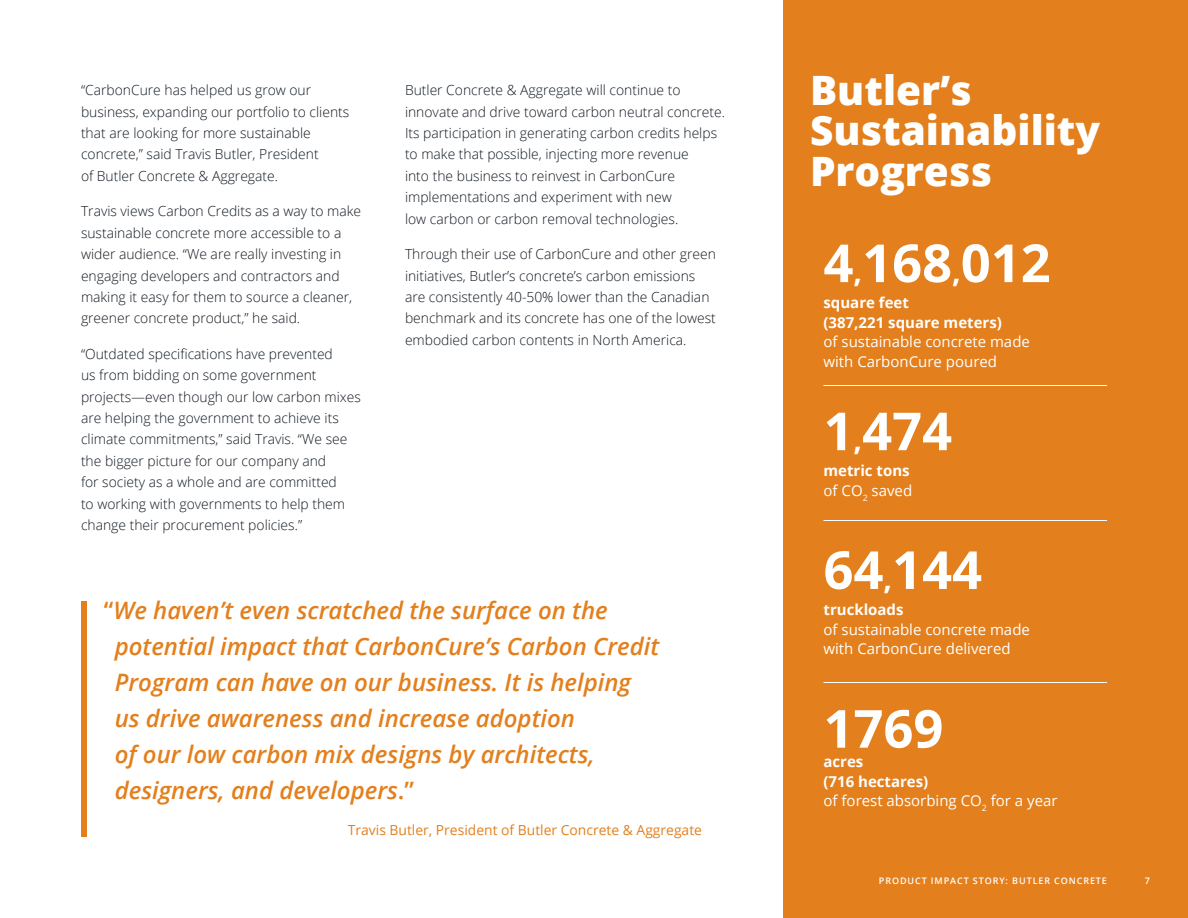
<style>
.page{position:relative;width:1188px;height:918px;background:#fff}
.page>*{position:absolute;margin:0;border:0;box-sizing:border-box;transform-origin:0 0}
.t1{font:700 52.5px "Open Sans";color:#fff}
.t2{font:800 40.5px/40.5px "Open Sans";color:#fff}
.t3{font:italic 600 24px/36px "Open Sans";color:#e37f1c}
.t4{font:15px/19.5px "Open Sans";color:#fff}
.t5{font:700 15px/19.5px "Open Sans";color:#fff}
.t6{font:300 13.8px/21.5px "Open Sans";color:#101820}
.t7{font:13.8px "Open Sans";color:#e37f1c}
.t8{font:600 9px "Open Sans";letter-spacing:.1em;color:#fff}
.s1{font-style:normal}
.s2{font-size:30px}
.s3{font-weight:400}
.s4{font-weight:700}
</style>
<div class="page">
<div style="left:783px;top:0;width:405px;height:918px;background:#e37f1c"></div>
<hr style="left:824px;top:385px;width:283px;height:1px;background:#fff">
<hr style="left:824px;top:520px;width:283px;height:1px;background:#fff">
<hr style="left:824px;top:682px;width:283px;height:1px;background:#fff">
<div style="left:81px;top:601px;width:5px;height:236px;background:#e37f1c"></div>
<p class="t6" style="left:81px;top:81px;width:270px">“CarbonCure has helped us grow our business, expanding our portfolio to clients that are looking for more sustainable concrete,” said Travis Butler, President<br>of Butler Concrete &amp; Aggregate.</p>
<p class="t6" style="left:81px;top:202px;width:282px">Travis views Carbon Credits as a way to make sustainable concrete more accessible to a wider audience. “We are really investing in engaging developers and contractors and making it easy for them to source a cleaner, greener concrete product,” he said.</p>
<p class="t6" style="left:81px;top:343px;width:281px">“Outdated speci昀椀cations have prevented<br>us from bidding on some government projects—even though our low carbon mixes are helping the government to achieve its climate commitments,” said Travis. “We see the bigger picture for our company and<br>for society as a whole and are committed<br>to working with governments to help them change their procurement policies.”</p>
<p class="t6" style="left:405px;top:81px;width:322px">Butler Concrete &amp; Aggregate will continue to innovate and drive toward carbon neutral concrete.<br>Its participation in generating carbon credits helps to make that possible, injecting more revenue<br>into the business to reinvest in CarbonCure implementations and experiment with new<br>low carbon or carbon removal technologies.</p>
<p class="t6" style="left:405px;top:245px;width:313px">Through their use of CarbonCure and other green initiatives, Butler’s concrete’s carbon emissions are consistently 40-50% lower than the Canadian benchmark and its concrete has one of the lowest embodied carbon contents in North America.</p>
<p class="t3" style="left:115px;top:595px;width:546px;text-indent:-11px"><span class="s1">“</span>We haven’t even scratched the surface on the potential impact that CarbonCure’s Carbon Credit Program can have on our business. It is helping us drive awareness and increase adoption<br>of our low carbon mix designs by architects, designers, and developers<span class="s1">.”</span></p>
<p class="t7" style="left:348px;top:821px;width:356px">Travis Butler, President of Butler Concrete &amp; Aggregate</p>
<h2 class="t2" style="left:810px;top:74px;width:292px">Butler’s<br>Sustainability<br>Progress</h2>
<h1 class="t1" style="left:824px;top:242px;width:229px">4<span class="s2">,</span>168<span class="s2">,</span>012</h1>
<p class="t5" style="left:823px;top:295px;width:180px">square feet<br>(387,221 square meters)</p>
<p class="t4" style="left:823px;top:334px;width:208px">of sustainable concrete made with CarbonCure poured</p>
<h1 class="t1" style="left:823px;top:410px;width:130px">1<span class="s2">,</span>474</h1>
<p class="t5" style="left:823px;top:463px;width:90px">metric tons <span class="s3">of CO</span><sub>2</sub> <span class="s3">saved</span></p>
<h1 class="t1" style="left:823px;top:549px;width:160px">64<span class="s2">,</span>144</h1>
<p class="t5" style="left:823px;top:602px;width:82px">truckloads</p>
<p class="t4" style="left:823px;top:621px;width:208px">of sustainable concrete made with CarbonCure delivered</p>
<h1 class="t1" style="left:823px;top:708px;width:121px">1769</h1>
<p class="t4" style="left:823px;top:753px;width:236px"><span class="s4">acres<br>(716 hectares)<br></span>of forest absorbing CO<sub>2</sub> for a year</p>
<p class="t8" style="left:879px;top:877px;width:230px">PRODUCT IMPACT STORY: BUTLER CONCRETE</p>
<p class="t8" style="left:1145px;top:877px;width:7px">7</p>
</div>
